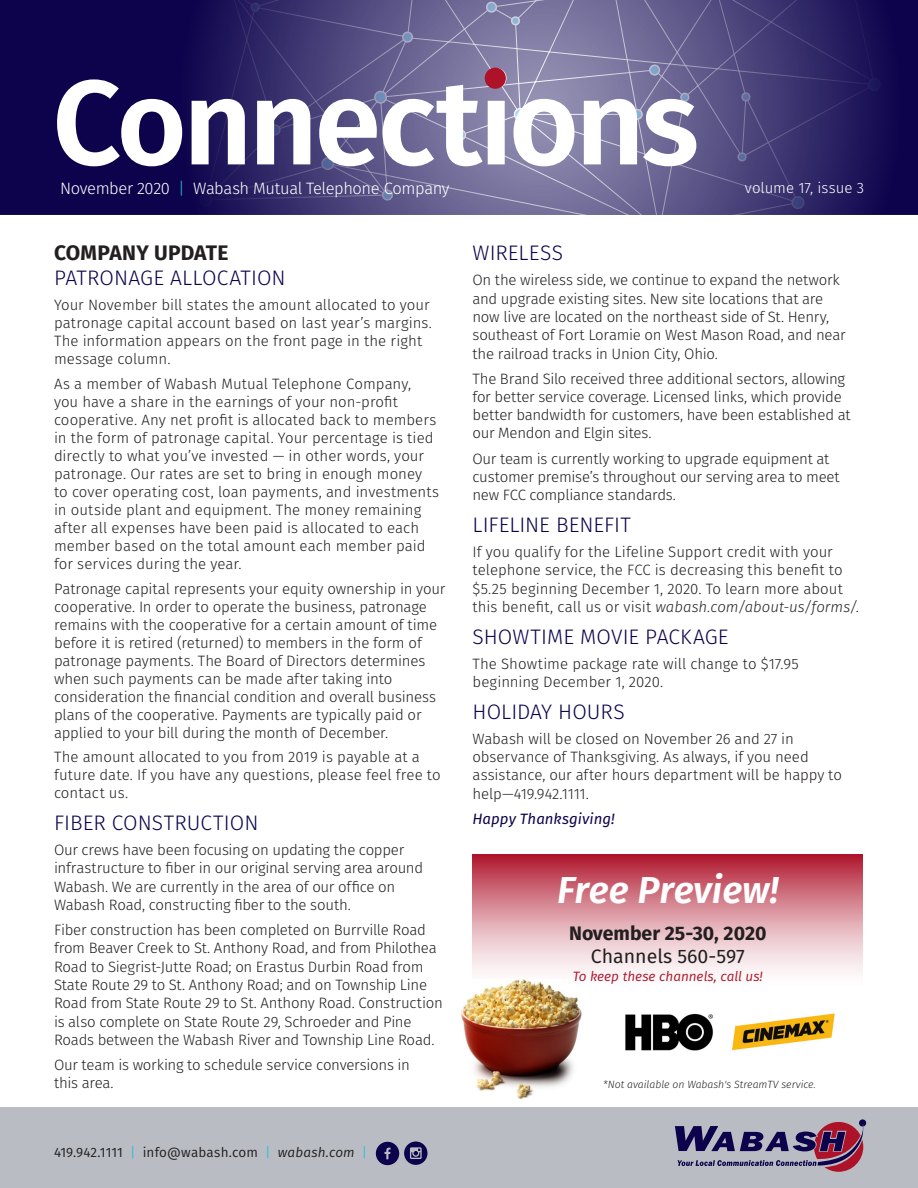
<style>
.page{position:relative;width:918px;height:1188px;background:#fff}
.page>*{position:absolute;margin:0;border:0;box-sizing:border-box;transform-origin:0 0}
.t1{font:600 120px "Fira Sans";letter-spacing:-.03em;color:#fff}
.t2{font:italic 600 37.5px "Fira Sans";color:#fff}
.t3{font:300 21px "Fira Sans";color:#0c034c}
.t4{font:700 21px "Fira Sans";letter-spacing:.01em;color:#231f20}
.t5{font:700 19.5px "Fira Sans";color:#231f20}
.t6{font:19.5px "Fira Sans";color:#231f20}
.t7{font:300 16.5px "Fira Sans";letter-spacing:-.025em;color:#fff}
.t8{font:300 15px/18.3px "Fira Sans";letter-spacing:-.01em;color:#231f20}
.t9{font:italic 15px "Fira Sans";letter-spacing:.005em;color:#0c034c}
.t10{font:300 15px "Fira Sans";color:#fff}
.t11{font:13.5px "Fira Sans";color:#231f20}
.t12{font:italic 13.5px "Fira Sans";color:#ae1229}
.t13{font:italic 300 10.5px "Fira Sans";color:#231f20}
.s1{color:#29c0da}
.s2{font-style:italic}
</style>
<div class="page">
<svg style="left:0;top:0;width:918px;height:215px;background:#443d76"></svg>
<div style="left:0;top:1107px;width:918px;height:81px;background:#b9bcc3"></div>
<svg style="left:675px;top:1119px;width:191px;height:53px"></svg>
<div style="left:485px;top:68px;width:21px;height:21px;background:#ae1229;border-radius:50%"></div>
<svg style="left:376px;top:1142px;width:51px;height:23px"></svg>
<svg style="left:472px;top:854px;width:391px;height:245px"></svg>
<img style="left:461px;top:979px;width:142px;height:119px">
<img style="left:617px;top:1007px;width:102px;height:44px">
<img style="left:732px;top:1013px;width:103px;height:39px">
<p class="t1" style="left:52px;top:38px;width:648px">Connections</p>
<p class="t7" style="left:60px;top:177px;width:391px">November 2020 <span class="s1">|</span> Wabash Mutual Telephone Company</p>
<p class="t10" style="left:745px;top:177px;width:121px">volume 17, issue 3</p>
<p class="t4" style="left:54px;top:238px;width:176px">COMPANY UPDATE</p>
<p class="t3" style="left:54px;top:263px;width:233px">PATRONAGE ALLOCATION</p>
<p class="t8" style="left:54px;top:296px;width:379px">Your November bill states the amount allocated to your patronage capital account based on last year’s margins.<br>The information appears on the front page in the right message column.</p>
<p class="t8" style="left:54px;top:375px;width:387px">As a member of Wabash Mutual Telephone Company, you have a share in the earnings of your non-profit cooperative. Any net profit is allocated back to members in the form of patronage capital. Your percentage is tied directly to what you’ve invested — in other words, your patronage. Our rates are set to bring in enough money to cover operating cost, loan payments, and investments in outside plant and equipment. The money remaining after all expenses have been paid is allocated to each member based on the total amount each member paid for services during the year.</p>
<p class="t8" style="left:54px;top:579px;width:393px">Patronage capital represents your equity ownership in your cooperative. In order to operate the business, patronage remains with the cooperative for a certain amount of time before it is retired (returned) to members in the form of patronage payments. The Board of Directors determines when such payments can be made after taking into consideration the financial condition and overall business plans of the cooperative. Payments are typically paid or applied to your bill during the month of December.</p>
<p class="t8" style="left:54px;top:748px;width:388px">The amount allocated to you from 2019 is payable at a future date. If you have any questions, please feel free to contact us.</p>
<p class="t3" style="left:54px;top:808px;width:206px">FIBER CONSTRUCTION</p>
<p class="t8" style="left:54px;top:841px;width:371px">Our crews have been focusing on updating the copper infrastructure to fiber in our original serving area around Wabash. We are currently in the area of our office on Wabash Road, constructing fiber to the south.</p>
<p class="t8" style="left:54px;top:921px;width:390px">Fiber construction has been completed on Burrville Road from Beaver Creek to St. Anthony Road, and from Philothea Road to Siegrist-Jutte Road; on Erastus Durbin Road from State Route 29 to St. Anthony Road; and on Township Line Road from State Route 29 to St. Anthony Road. Construction is also complete on State Route 29, Schroeder and Pine Roads between the Wabash River and Township Line Road.</p>
<p class="t8" style="left:54px;top:1056px;width:357px">Our team is working to schedule service conversions in this area.</p>
<p class="t11" style="left:54px;top:1143px;width:315px">419.942.1111 <span class="s1">|</span> info@wabash.com <span class="s1">|</span> <span class="s2">wabash.com</span> <span class="s1">|</span></p>
<p class="t3" style="left:473px;top:238px;width:92px">WIRELESS</p>
<p class="t8" style="left:472px;top:271px;width:375px">On the wireless side, we continue to expand the network and upgrade existing sites. New site locations that are now live are located on the northeast side of St. Henry, southeast of Fort Loramie on West Mason Road, and near the railroad tracks in Union City, Ohio.</p>
<p class="t8" style="left:472px;top:369px;width:380px">The Brand Silo received three additional sectors, allowing for better service coverage. Licensed links, which provide better bandwidth for customers, have been established at our Mendon and Elgin sites.</p>
<p class="t8" style="left:472px;top:449px;width:369px">Our team is currently working to upgrade equipment at customer premise’s throughout our serving area to meet new FCC compliance standards.</p>
<p class="t3" style="left:473px;top:510px;width:160px">LIFELINE BENEFIT</p>
<p class="t8" style="left:472px;top:543px;width:388px">If you qualify for the Lifeline Support credit with your telephone service, the FCC is decreasing this benefit to $5.25 beginning December 1, 2020. To learn more about this benefit, call us or visit <span class="s2">wabash.com/about-us/forms/</span>.</p>
<p class="t3" style="left:473px;top:622px;width:258px">SHOWTIME MOVIE PACKAGE</p>
<p class="t8" style="left:473px;top:654px;width:328px">The Showtime package rate will change to $17.95 beginning December 1, 2020.</p>
<p class="t3" style="left:473px;top:697px;width:154px">HOLIDAY HOURS</p>
<p class="t8" style="left:473px;top:729px;width:371px">Wabash will be closed on November 26 and 27 in observance of Thanksgiving. As always, if you need assistance, our after hours department will be happy to help—419.942.1111.</p>
<p class="t9" style="left:473px;top:807px;width:144px">Happy Thanksgiving!</p>
<p class="t2" style="left:557px;top:864px;width:223px">Free Preview!</p>
<p class="t5" style="left:569px;top:919px;width:199px">November 25-30, 2020</p>
<p class="t6" style="left:591px;top:943px;width:155px">Channels 560-597</p>
<p class="t12" style="left:573px;top:967px;width:191px">To keep these channels, call us!</p>
<p class="t13" style="left:603px;top:1077px;width:214px">*Not available on Wabash's StreamTV service.</p>
</div>
